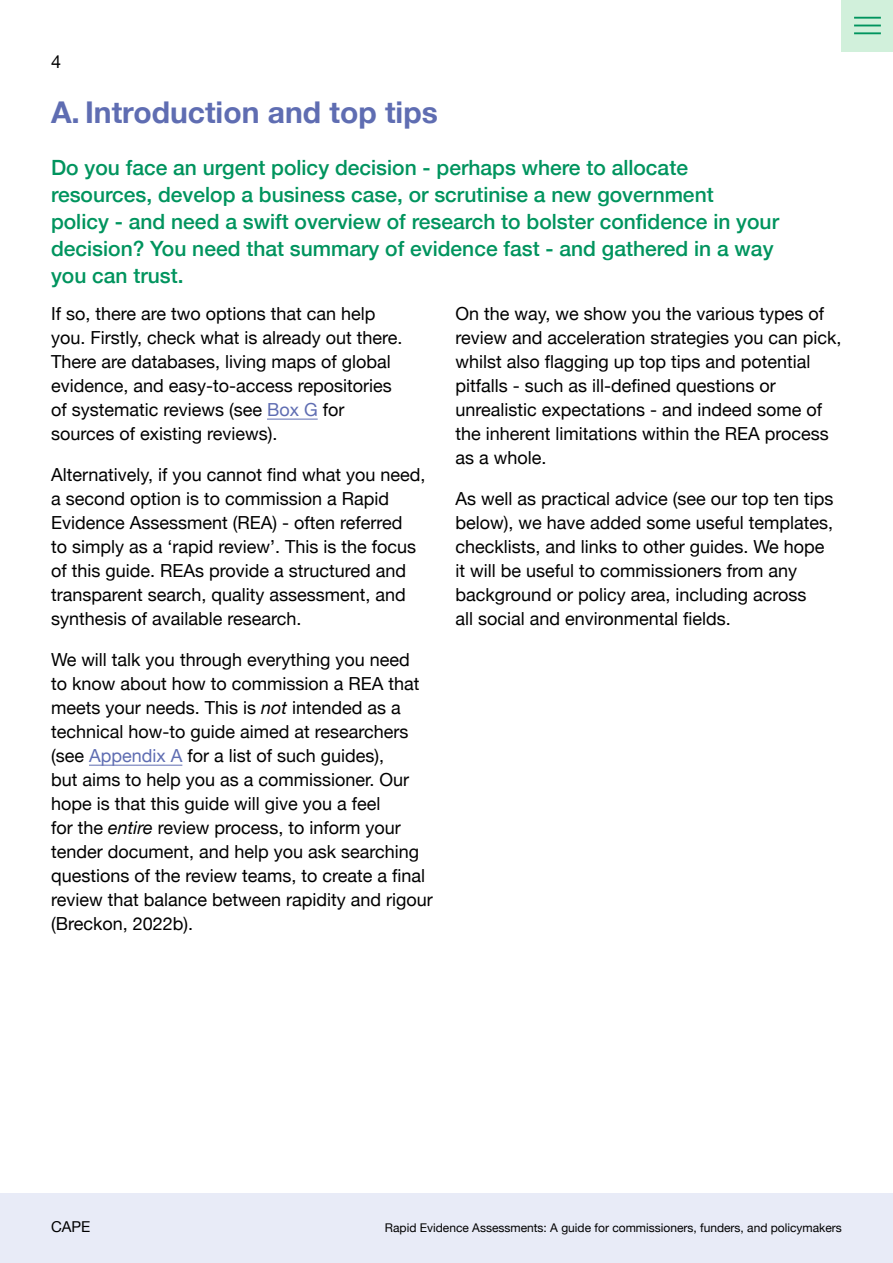
<style>
.page{position:relative;width:893px;height:1263px;background:#fff}
.page>*{position:absolute;margin:0;border:0;box-sizing:border-box;transform-origin:0 0}
.Header_1{font:700 30px "Helvetica Neue";color:#5f6db2}
.INTRO{font:500 21px/27px "Helvetica Neue";color:#00945e}
.Body{font:18px/24px "Helvetica Neue";color:#000}
.t1{font:15px "Helvetica Neue";color:#000}
.t2{font:12px "Helvetica Neue";color:#000}
.s1{color:#5f6db2}
.s2{font-style:italic}
</style>
<div class="page">
<hr style="left:267px;top:419px;width:51px;height:1px;background:#5f6db2">
<hr style="left:89px;top:765px;width:93px;height:1px;background:#5f6db2">
<div style="left:0;top:1193px;width:893px;height:70px;background:#e8ebf7"></div>
<div style="left:842px;top:0;width:51px;height:51px;background:#d1f0db"></div>
<hr style="left:854px;top:17px;width:27px;height:2px;background:#00945e">
<svg style="left:854px;top:25px;width:27px;height:1px"></svg>
<hr style="left:854px;top:32px;width:27px;height:2px;background:#00945e">
<p class="Body" style="left:51px;top:51px;width:12px">4</p>
<p class="Header_1" style="left:51px;top:89px;width:388px">A. Introduction and top tips</p>
<p class="INTRO" style="left:51px;top:153px;width:730px">Do you face an urgent policy decision - perhaps where to allocate resources, develop a business case, or scrutinise a new government<br>policy - and need a swift overview of research to bolster confidence in your decision? You need that summary of evidence fast - and gathered in a way you can trust.</p>
<p class="Body" style="left:51px;top:303px;width:353px">If so, there are two options that can help you. Firstly, check what is already out there.<br>There are databases, living maps of global evidence, and easy-to-access repositories of systematic reviews (see <span class="s1">Box G</span> for sources of existing reviews).</p>
<p class="Body" style="left:51px;top:464px;width:376px">Alternatively, if you cannot find what you need, a second option is to commission a Rapid Evidence Assessment (REA) - often referred<br>to simply as a ‘rapid review’. This is the focus of this guide. REAs provide a structured and transparent search, quality assessment, and synthesis of available research.</p>
<p class="Body" style="left:51px;top:649px;width:383px">We will talk you through everything you need<br>to know about how to commission a REA that meets your needs. This is <span class="s2">not</span> intended as a technical how-to guide aimed at researchers (see <span class="s1">Appendix A</span> for a list of such guides),<br>but aims to help you as a commissioner. Our hope is that this guide will give you a feel<br>for the <span class="s2">entire</span> review process, to inform your tender document, and help you ask searching questions of the review teams, to create a final review that balance between rapidity and rigour (Breckon, 2022b).</p>
<p class="Body" style="left:455px;top:303px;width:388px">On the way, we show you the various types of review and acceleration strategies you can pick, whilst also flagging up top tips and potential pitfalls - such as ill-defined questions or unrealistic expectations - and indeed some of the inherent limitations within the REA process as a whole.</p>
<p class="Body" style="left:455px;top:488px;width:380px">As well as practical advice (see our top ten tips below), we have added some useful templates, checklists, and links to other guides. We hope it will be useful to commissioners from any background or policy area, including across<br>all social and environmental fields.</p>
<p class="t1" style="left:51px;top:1216px;width:41px">CAPE</p>
<p class="t2" style="left:385px;top:1219px;width:458px">Rapid Evidence Assessments: A guide for commissioners, funders, and policymakers</p>
</div>
